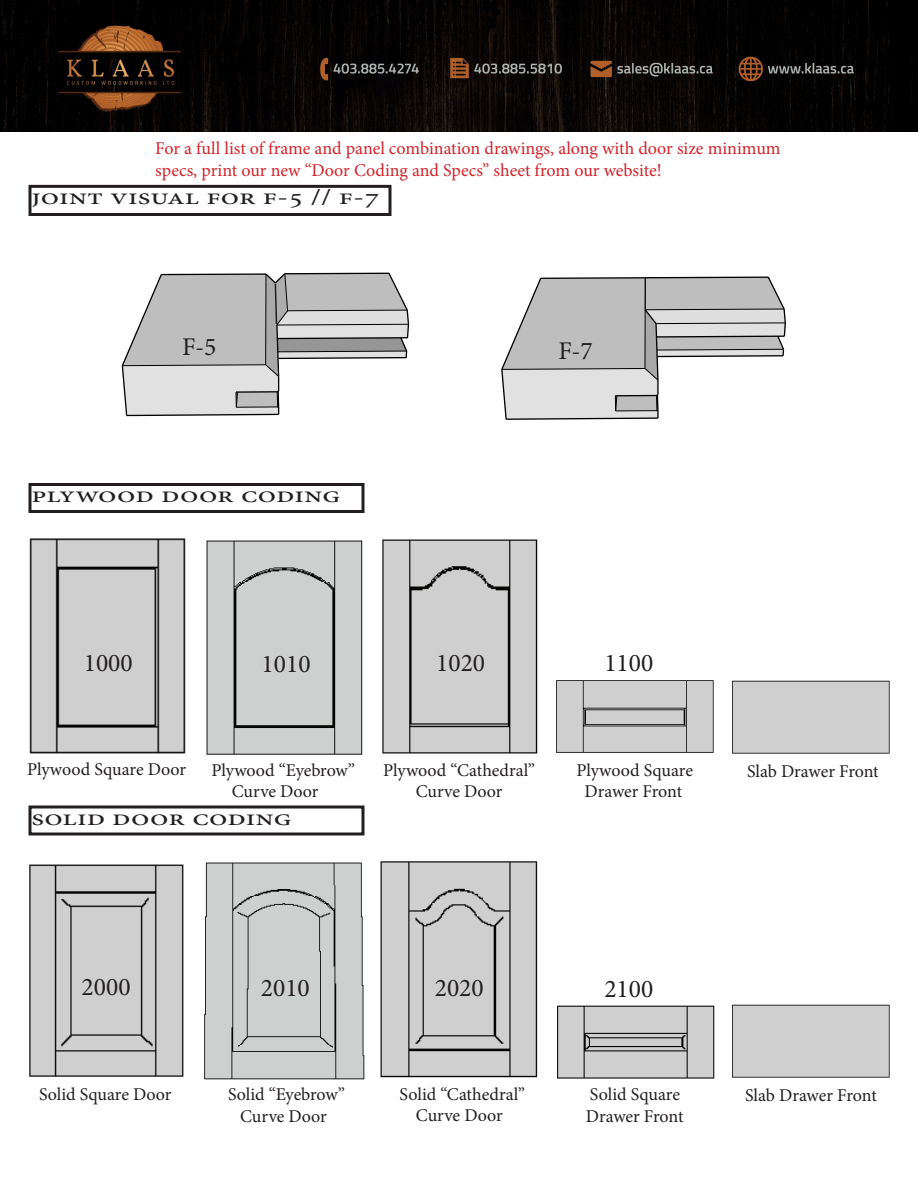
<style>
.page{position:relative;width:918px;height:1188px;background:#fff}
.page>*{position:absolute;margin:0;border:0;box-sizing:border-box;transform-origin:0 0}
.t1{font:25.5px "Minion Pro";color:#231f20}
.t2{font:22.5px "Minion Pro";color:#231f20;scale:1.4 1}
.t3{font:18px/21.6px "Minion Pro";letter-spacing:-.01em;color:#231f20;text-align:center}
.t4{font:18px/21.6px "Minion Pro";color:#d1232a}
</style>
<div class="page">
<img style="left:29px;top:538px;width:157px;height:216px">
<img style="left:206px;top:540px;width:157px;height:215px">
<img style="left:382px;top:539px;width:156px;height:215px">
<img style="left:556px;top:680px;width:158px;height:73px">
<img style="left:732px;top:680px;width:158px;height:74px">
<img style="left:29px;top:864px;width:155px;height:213px">
<img style="left:380px;top:861px;width:158px;height:217px">
<img style="left:204px;top:862px;width:161px;height:218px">
<img style="left:557px;top:1005px;width:158px;height:74px">
<img style="left:732px;top:1004px;width:158px;height:74px">
<div style="left:28px;top:483px;width:336px;height:30px;border:3px solid #231f20"></div>
<div style="left:28px;top:806px;width:336px;height:30px;border:3px solid #231f20"></div>
<div style="left:28px;top:185px;width:364px;height:31px;border:3px solid #231f20"></div>
<svg style="left:501px;top:276px;width:285px;height:144px"></svg>
<svg style="left:121px;top:272px;width:289px;height:145px"></svg>
<img style="left:0;top:0;width:918px;height:132px">
<p class="t4" style="left:155px;top:138px;width:627px">For a full list of frame and panel combination drawings, along with door size minimum specs, print our new “Door Coding and Specs” sheet from our website!</p>
<p class="t2" style="left:32px;top:182px;width:250px">JOINT VISUAL FOR F-5 // F-7</p>
<p class="t1" style="left:182px;top:330px;width:36px">F-5</p>
<p class="t1" style="left:559px;top:334px;width:36px">F-7</p>
<p class="t2" style="left:32px;top:480px;width:222px">Plywood Door Coding</p>
<p class="t1" style="left:84px;top:646px;width:50px">1000</p>
<p class="t1" style="left:262px;top:647px;width:50px">1010</p>
<p class="t1" style="left:436px;top:646px;width:50px">1020</p>
<p class="t1" style="left:604px;top:646px;width:50px">1100</p>
<p class="t3" style="left:27px;top:759px;width:161px">Plywood Square Door</p>
<p class="t3" style="left:232px;top:759px;width:125px;text-align:left;text-indent:-20px">Plywood “Eyebrow”<br>Curve Door</p>
<p class="t3" style="left:383px;top:759px;width:153px">Plywood “Cathedral”<br>Curve Door</p>
<p class="t3" style="left:576px;top:759px;width:118px">Plywood Square<br>Drawer Front</p>
<p class="t3" style="left:747px;top:760px;width:133px">Slab Drawer Front</p>
<p class="t2" style="left:32px;top:803px;width:187px">Solid Door Coding</p>
<p class="t1" style="left:82px;top:970px;width:50px">2000</p>
<p class="t1" style="left:261px;top:971px;width:50px">2010</p>
<p class="t1" style="left:435px;top:971px;width:50px">2020</p>
<p class="t1" style="left:604px;top:971px;width:50px">2100</p>
<p class="t3" style="left:39px;top:1083px;width:134px">Solid Square Door</p>
<p class="t3" style="left:228px;top:1084px;width:119px">Solid “Eyebrow”<br>Curve Door</p>
<p class="t3" style="left:400px;top:1083px;width:127px">Solid “Cathedral”<br>Curve Door</p>
<p class="t3" style="left:586px;top:1084px;width:99px;text-align:left">Solid Square<br>Drawer Front</p>
<p class="t3" style="left:745px;top:1084px;width:133px">Slab Drawer Front</p>
</div>
